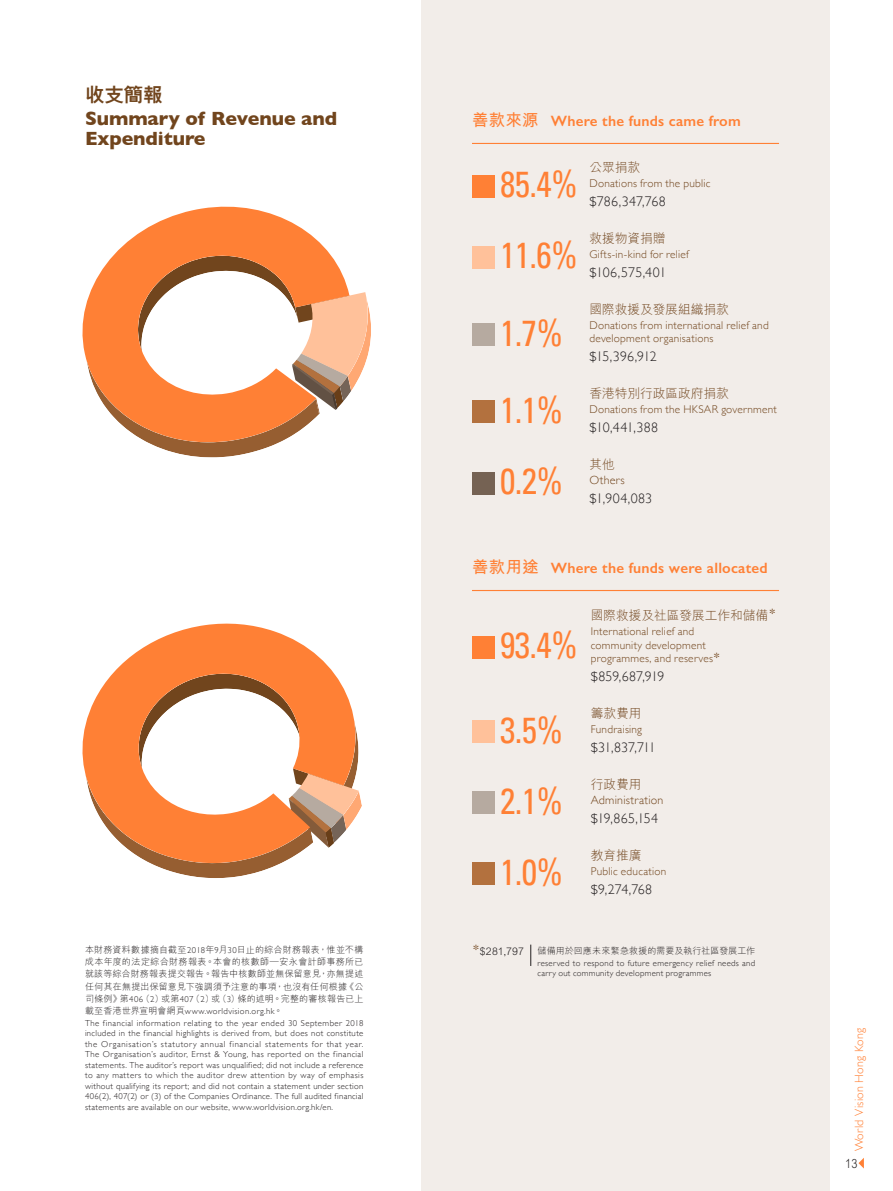
<style>
.page{position:relative;width:893px;height:1191px;background:#fff}
.page>*{position:absolute;margin:0;border:0;box-sizing:border-box;transform-origin:0 0}
.t1{font:condensed 36.3px/70.9px "Univers LT Std";color:#ff8035;scale:.95 1}
.t2{font:700 19.5px/19.5px "Gill Sans";letter-spacing:-.005em;color:#71451d}
.t3{font:800 19.5px "M Hei HK";color:#71451d}
.t4{font:600 15px "Gill Sans";letter-spacing:.015em;color:#ff8035}
.t5{font:300 13.95px "Gill Sans";color:#231f20}
.t6{font:300 12.75px "M Hei HK";letter-spacing:-.005em;color:#71451d}
.t7{font:300 12.75px "M Hei HK";color:#231f20;scale:.85 1}
.t8{font:300 12px "Gill Sans";letter-spacing:.02em;color:#71451d}
.t9{font:300 12px "Gill Sans";letter-spacing:.015em;color:#ff8035}
.t10{font:300 11.25px/13.5px "Gill Sans";letter-spacing:.025em;color:#71451d}
.t11{font:300 10.5px "M Hei HK";letter-spacing:.01em;color:#231f20}
.t12{font:300 9px/12.3px "M Hei HK";letter-spacing:.015em;color:#231f20;text-align:justify}
.t13{font:300 8.7px/10.5px "Gill Sans";letter-spacing:.035em;color:#231f20}
.t14{font:300 7.8px "M Hei HK";color:#71451d}
.s1{font-family:"Gill Sans";font-size:8.7px}
.s2{font-size:8.7px}
.s3{font-family:"M Hei HK";font-size:9px}
.s4{font-family:"M Hei HK";font-weight:700;font-size:16.5px}
</style>
<div class="page">
<div style="left:421px;top:0;width:409px;height:1191px;background:#f2ede9"></div>
<hr style="left:472px;top:143px;width:307px;height:1px;background:#ff8035">
<hr style="left:472px;top:590px;width:307px;height:1px;background:#ff8035">
<svg style="left:530px;top:945px;width:1px;height:20px"></svg>
<div style="left:472px;top:246px;width:22px;height:22px;background:#ffc19a"></div>
<div style="left:472px;top:175px;width:22px;height:22px;background:#ff8035"></div>
<div style="left:472px;top:323px;width:22px;height:22px;background:#b6aaa0"></div>
<div style="left:472px;top:401px;width:22px;height:22px;background:#b3713e"></div>
<div style="left:472px;top:472px;width:22px;height:22px;background:#756253"></div>
<div style="left:472px;top:721px;width:22px;height:22px;background:#ffc19a"></div>
<div style="left:472px;top:636px;width:22px;height:22px;background:#ff8035"></div>
<div style="left:472px;top:792px;width:22px;height:22px;background:#b6aaa0"></div>
<div style="left:472px;top:863px;width:22px;height:22px;background:#b3713e"></div>
<svg style="left:82px;top:206px;width:250px;height:148px;fill:#ff8035"></svg>
<svg style="left:85px;top:256px;width:286px;height:201px"></svg>
<svg style="left:82px;top:623px;width:252px;height:149px;fill:#ff8035"></svg>
<svg style="left:85px;top:673px;width:277px;height:205px"></svg>
<svg style="left:858px;top:1158px;width:6px;height:10px"></svg>
<h2 class="t3" style="left:85px;top:85px;width:79px">收支簡報</h2>
<h2 class="t2" style="left:85px;top:108px;width:254px">Summary of Revenue and<br>Expenditure</h2>
<p class="t12" style="left:85px;top:943px;width:280px">本財務資料數據摘自截至<span class="s1">2018</span>年<span class="s1">9</span>月<span class="s1">30</span>日止的綜合財務報表，惟並不構成本年度的法定綜合財務報表。本會的核數師—安永會計師事務所已就該等綜合財務報表提交報告。報告中核數師並無保留意見，亦無提述任何其在無提出保留意見下強調須予注意的事項，也沒有任何根據《公司條例》第<span class="s1">406</span><span class="s2">（</span><span class="s1">2</span><span class="s2">）</span>或第<span class="s1">407</span><span class="s2">（</span><span class="s1">2</span><span class="s2">）</span>或<span class="s2">（</span><span class="s1">3</span><span class="s2">）</span>條的述明。完整的審核報告已上</p>
<p class="t13" style="left:85px;top:1005px;width:280px;line-height:11.6px"><span class="s3">載至香港世界宣明會網頁</span>www.worldvision.org.hk<span class="s3">。<br></span>The financial information relating to the year ended 30 September 2018</p>
<p class="t13" style="left:85px;top:1028px;width:280px;text-align:justify">included in the financial highlights is derived from, but does not constitute the Organisation’s statutory annual financial statements for that year.<br>The Organisation’s auditor, Ernst &amp; Young, has reported on the financial statements. The auditor’s report was unqualified; did not include a reference to any matters to which the auditor drew attention by way of emphasis without qualifying its report; and did not contain a statement under section 406(2), 407(2) or (3) of the Companies Ordinance. The full audited financial statements are available on our website, www.worldvision.org.hk/en.</p>
<h3 class="t4" style="left:472px;top:112px;width:270px"><span class="s4">善款來源</span> Where the funds came from</h3>
<h3 class="t6" style="left:589px;top:161px;width:52px">公眾捐款</h3>
<p class="t10" style="left:589px;top:176px;width:123px">Donations from the public</p>
<h3 class="t5" style="left:589px;top:191px;width:78px">$786,347,768</h3>
<h3 class="t6" style="left:589px;top:232px;width:78px">救援物資捐贈</h3>
<p class="t10" style="left:589px;top:247px;width:101px">Gifts-in-kind for relief</p>
<h3 class="t5" style="left:589px;top:261px;width:78px">$106,575,401</h3>
<h1 class="t1" style="left:500px;top:148px;width:83px">85.4%</h1>
<h1 class="t1" style="left:500px;top:219px;width:83px">11.6%</h1>
<h1 class="t1" style="left:500px;top:297px;width:68px">1.7%</h1>
<h1 class="t1" style="left:500px;top:374px;width:68px">1.1%</h1>
<h1 class="t1" style="left:500px;top:445px;width:68px">0.2%</h1>
<h3 class="t6" style="left:589px;top:302px;width:141px">國際救援及發展組織捐款</h3>
<p class="t10" style="left:589px;top:318px;width:181px">Donations from international relief and development organisations</p>
<h3 class="t5" style="left:589px;top:345px;width:69px">$15,396,912</h3>
<h3 class="t6" style="left:589px;top:387px;width:141px">香港特別行政區政府捐款</h3>
<p class="t10" style="left:589px;top:402px;width:189px">Donations from the HKSAR government</p>
<h3 class="t5" style="left:589px;top:416px;width:70px">$10,441,388</h3>
<h3 class="t6" style="left:589px;top:457px;width:27px">其他</h3>
<h3 class="t8" style="left:589px;top:471px;width:37px">Others</h3>
<h3 class="t5" style="left:589px;top:487px;width:64px">$1,904,083</h3>
<h3 class="t4" style="left:472px;top:559px;width:297px"><span class="s4">善款用途</span> Where the funds were allocated</h3>
<h1 class="t1" style="left:500px;top:609px;width:83px">93.4%</h1>
<h1 class="t1" style="left:500px;top:694px;width:68px">3.5%</h1>
<h1 class="t1" style="left:500px;top:765px;width:68px">2.1%<br>1.0%</h1>
<h3 class="t6" style="left:591px;top:609px;width:179px">國際救援及社區發展工作和儲備</h3>
<p class="t14" style="left:768px;top:607px;width:9px">＊</p>
<p class="t10" style="left:591px;top:624px;width:132px">International relief and community development programmes, and reserves<sup>＊</sup></p>
<h3 class="t5" style="left:591px;top:665px;width:75px">$859,687,919</h3>
<h3 class="t6" style="left:591px;top:706px;width:52px">籌款費用</h3>
<p class="t10" style="left:591px;top:722px;width:53px">Fundraising</p>
<h3 class="t5" style="left:591px;top:736px;width:67px">$31,837,711</h3>
<h3 class="t6" style="left:591px;top:777px;width:52px">行政費用</h3>
<h3 class="t8" style="left:591px;top:791px;width:74px">Administration</h3>
<h3 class="t5" style="left:591px;top:807px;width:69px">$19,865,154</h3>
<h3 class="t6" style="left:591px;top:848px;width:52px">教育推廣</h3>
<p class="t10" style="left:591px;top:864px;width:77px">Public education</p>
<h3 class="t5" style="left:591px;top:878px;width:63px">$9,274,768</h3>
<p class="t11" style="left:472px;top:945px;width:54px"><sup>＊</sup>$281,797</p>
<p class="t12" style="left:537px;top:944px;width:219px">儲備用於回應未來緊急救援的需要及執行社區發展工作</p>
<p class="t13" style="left:537px;top:957px;width:219px">reserved to respond to future emergency relief needs and carry out community development programmes</p>
<h3 class="t9" style="left:850px;top:1151px;width:125px;rotate:-90deg">World Vision Hong Kong</h3>
<h3 class="t7" style="left:845px;top:1156px;width:16px">13</h3>
</div>
